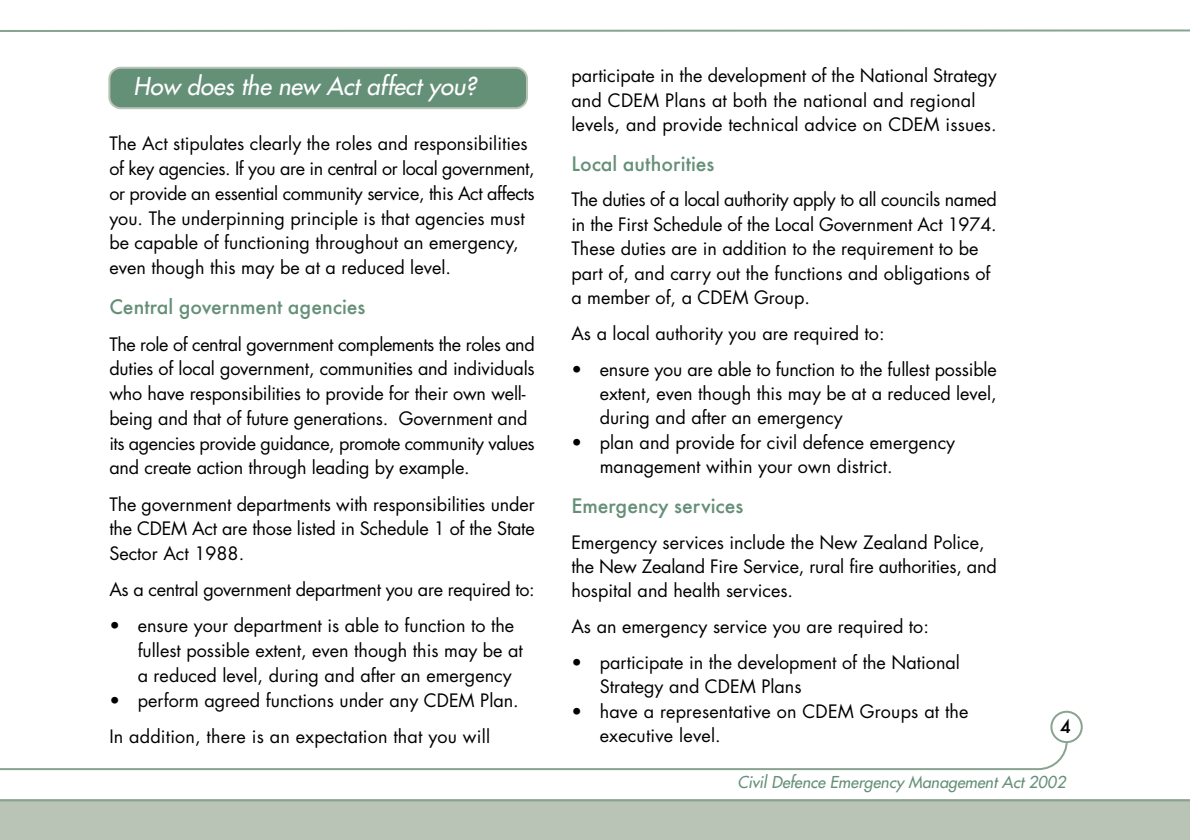
<style>
.page{position:relative;width:1190px;height:840px;background:#fff}
.page>*{position:absolute;margin:0;border:0;box-sizing:border-box;transform-origin:0 0}
.t1{font:italic 24px "Futura";color:#fff}
.t2{font:500 22px "Futura T";color:#659078}
.t3{font:500 20px "Futura T";color:#000}
.t4{font:18px/24.8px "Futura";color:#000}
.t5{font:18px "Futura";letter-spacing:-.02em;color:#000}
.t6{font:italic 16px "Futura";color:#659078}
</style>
<div class="page">
<hr style="left:0;top:29px;width:1190px;height:3px;background:#89a390">
<div style="left:0;top:800px;width:1190px;height:40px;background:#b9c4b6"></div>
<svg style="left:0;top:714px;width:1190px;height:88px"></svg>
<div style="left:1050px;top:711px;width:33px;height:32px;background:#fff;border:2px solid #89a390;border-radius:50%"></div>
<div style="left:108px;top:67px;width:420px;height:42px;background:#659078;border:2px solid #b9c4b6;border-radius:11px"></div>
<h1 class="t1" style="left:134px;top:74px;width:349px">How does the new Act affect you?</h1>
<p class="t4" style="left:109px;top:133px;width:427px">The Act stipulates clearly the roles and responsibilities of key agencies. If you are in central or local government, or provide an essential community service, this Act affects you. The underpinning principle is that agencies must be capable of functioning throughout an emergency, even though this may be at a reduced level.</p>
<p class="t2" style="left:109px;top:298px;width:258px">Central government agencies</p>
<p class="t4" style="left:109px;top:333px;width:427px">The role of central government complements the roles and duties of local government, communities and individuals who have responsibilities to provide for their own well&shy;being and that of future generations. Government and its agencies provide guidance, promote community values and create action through leading by example.</p>
<p class="t4" style="left:109px;top:493px;width:427px;text-align:justify">The government departments with responsibilities under the CDEM Act are those listed in Schedule 1 of the State Sector Act 1988.</p>
<p class="t5" style="left:109px;top:581px;width:427px">As a central government department you are required to:</p>
<p class="t4" style="left:138px;top:615px;width:387px;text-indent:-28px">• ensure your department is able to function to the fullest possible extent, even though this may be at a reduced level, during and after an emergency</p>
<p class="t4" style="left:109px;top:684px;width:411px;line-height:36.2px">• perform agreed functions under any CDEM Plan.<br>In addition, there is an expectation that you will</p>
<p class="t4" style="left:571px;top:65px;width:427px">participate in the development of the National Strategy and CDEM Plans at both the national and regional levels, and provide technical advice on CDEM issues.</p>
<p class="t2" style="left:571px;top:154px;width:145px">Local authorities</p>
<p class="t4" style="left:571px;top:189px;width:427px">The duties of a local authority apply to all councils named in the First Schedule of the Local Government Act 1974.<br>These duties are in addition to the requirement to be part of, and carry out the functions and obligations of a member of, a CDEM Group.</p>
<p class="t4" style="left:571px;top:322px;width:315px">As a local authority you are required to:</p>
<p class="t4" style="left:600px;top:358px;width:399px;text-align:justify;text-indent:-28px">• ensure you are able to function to the fullest possible extent, even though this may be at a reduced level, during and after an emergency</p>
<p class="t4" style="left:600px;top:431px;width:357px;text-indent:-28px">• plan and provide for civil defence emergency management within your own district.</p>
<p class="t2" style="left:571px;top:496px;width:174px">Emergency services</p>
<p class="t4" style="left:571px;top:531px;width:427px">Emergency services include the New Zealand Police, the New Zealand Fire Service, rural fire authorities, and hospital and health services.</p>
<p class="t4" style="left:571px;top:616px;width:359px">As an emergency service you are required to:</p>
<p class="t4" style="left:600px;top:652px;width:362px;text-indent:-28px">• participate in the development of the National<br>Strategy and CDEM Plans</p>
<p class="t4" style="left:600px;top:700px;width:370px;text-indent:-28px">• have a representative on CDEM Groups at the executive level.</p>
<p class="t3" style="left:1060px;top:718px;width:13px">4</p>
<p class="t6" style="left:737px;top:775px;width:333px">Civil Defence Emergency Management Act 2002</p>
</div>
